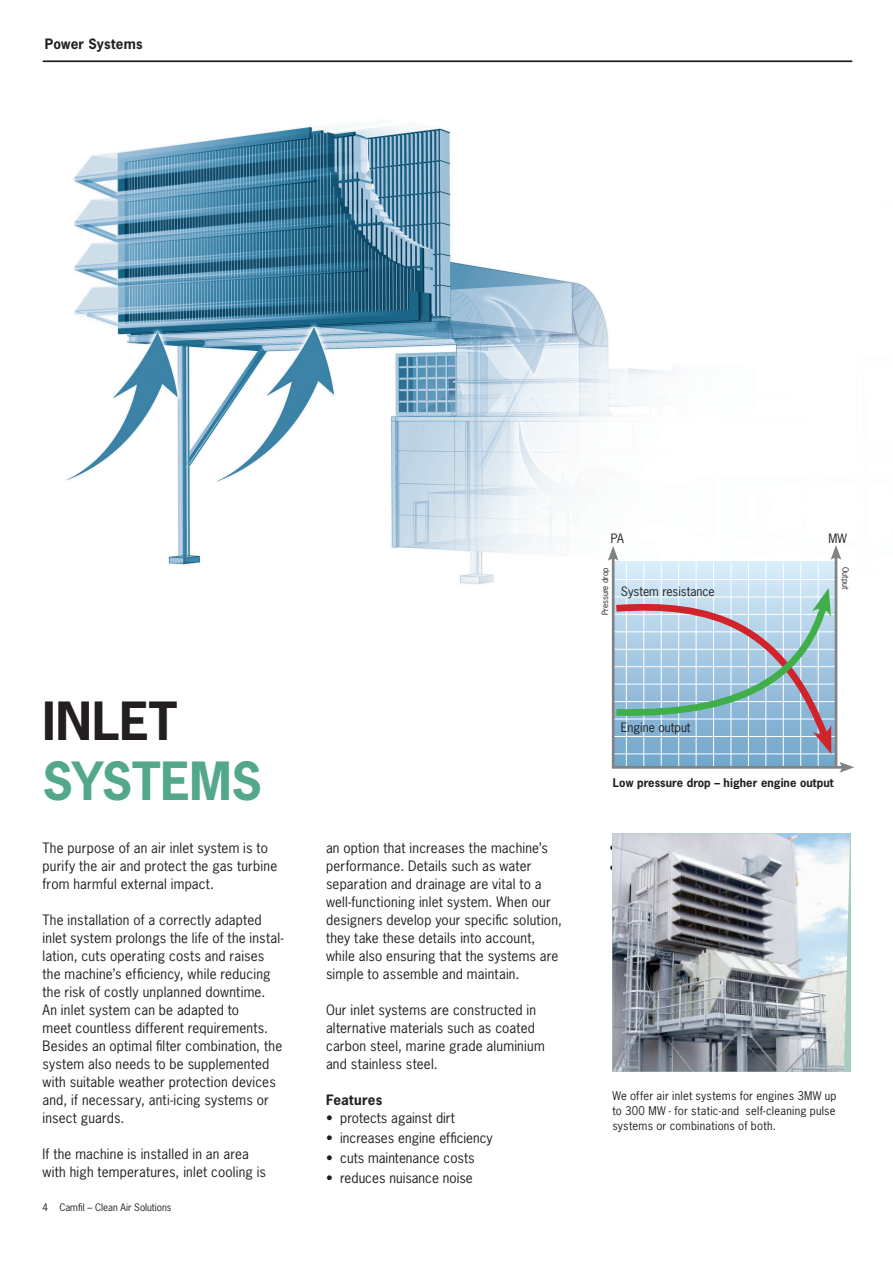
<style>
.page{position:relative;width:893px;height:1263px;background:#fff}
.page>*{position:absolute;margin:0;border:0;box-sizing:border-box;transform-origin:0 0}
.t1{font:700 49.5px/60px "News Gothic Std";letter-spacing:-.005em;color:#53a88b}
.t2{font:13.5px/18px "News Gothic Std";letter-spacing:.015em;color:#231f20}
.t3{font:700 13.5px "News Gothic Std";letter-spacing:.015em;color:#231f20}
.t4{font:12.15px "News Gothic Std";color:#231f20}
.t5{font:11.25px/15px "News Gothic Std";letter-spacing:.02em;color:#231f20;text-align:justify}
.t6{font:700 11.25px "News Gothic Std";letter-spacing:.005em;color:#231f20}
.t7{font:9.75px "News Gothic Std";color:#231f20}
.t8{font:8.1px "News Gothic Std";color:#231f20}
.s1{color:#231f20}
</style>
<div class="page">
<img style="left:43px;top:61px;width:810px;height:624px">
<hr style="left:43px;top:61px;width:809px;height:1px;background:#231f20">
<img style="left:612px;top:833px;width:238px;height:238px">
<svg style="left:614px;top:562px;width:221px;height:204px;background:#b5d5e8"></svg>
<hr style="left:612px;top:579px;width:225px;height:1px;background:#fff">
<hr style="left:612px;top:597px;width:224px;height:1px;background:#fff">
<hr style="left:612px;top:614px;width:225px;height:1px;background:#fff">
<hr style="left:612px;top:631px;width:224px;height:1px;background:#fff">
<hr style="left:612px;top:649px;width:225px;height:1px;background:#fff">
<hr style="left:612px;top:666px;width:223px;height:1px;background:#fff">
<hr style="left:612px;top:684px;width:224px;height:1px;background:#fff">
<hr style="left:612px;top:701px;width:225px;height:1px;background:#fff">
<hr style="left:612px;top:719px;width:225px;height:1px;background:#fff">
<hr style="left:612px;top:736px;width:224px;height:1px;background:#fff">
<hr style="left:612px;top:754px;width:223px;height:1px;background:#fff">
<hr style="left:626px;top:562px;width:1px;height:206px;background:#fff">
<hr style="left:643px;top:562px;width:1px;height:206px;background:#fff">
<hr style="left:661px;top:562px;width:1px;height:206px;background:#fff">
<hr style="left:678px;top:562px;width:1px;height:206px;background:#fff">
<hr style="left:696px;top:562px;width:1px;height:206px;background:#fff">
<hr style="left:713px;top:562px;width:1px;height:206px;background:#fff">
<hr style="left:731px;top:562px;width:1px;height:206px;background:#fff">
<hr style="left:748px;top:562px;width:1px;height:206px;background:#fff">
<hr style="left:766px;top:562px;width:1px;height:206px;background:#fff">
<hr style="left:783px;top:562px;width:1px;height:206px;background:#fff">
<hr style="left:800px;top:562px;width:1px;height:206px;background:#fff">
<hr style="left:818px;top:562px;width:1px;height:206px;background:#fff">
<hr style="left:612px;top:556px;width:2px;height:211px;background:#808285">
<svg style="left:608px;top:546px;width:11px;height:15px"></svg>
<hr style="left:612px;top:766px;width:232px;height:3px;background:#808285">
<svg style="left:839px;top:762px;width:15px;height:11px"></svg>
<svg style="left:609px;top:588px;width:225px;height:166px;background:#a6c0d1"></svg>
<hr style="left:835px;top:555px;width:2px;height:212px;background:#808285">
<svg style="left:830px;top:545px;width:11px;height:15px"></svg>
<p class="t3" style="left:45px;top:35px;width:99px">Power Systems</p>
<p class="t1" style="left:43px;top:691px;width:221px"><span class="s1">INLET<br></span>SYSTEMS</p>
<p class="t2" style="left:43px;top:838px;width:236px">The purpose of an air inlet system is to purify the air and protect the gas turbine from harmful external impact.</p>
<p class="t2" style="left:43px;top:910px;width:242px">The installation of a correctly adapted inlet system prolongs the life of the instal&shy;lation, cuts operating costs and raises the machine’s efficiency, while reducing the risk of costly unplanned downtime.</p>
<p class="t2" style="left:43px;top:1000px;width:241px">An inlet system can be adapted to<br>meet countless different requirements.<br>Besides an optimal filter combination, the system also needs to be supplemented with suitable weather protection devices and, if necessary, anti-icing systems or insect guards.</p>
<p class="t2" style="left:43px;top:1144px;width:225px">If the machine is installed in an area with high temperatures, inlet cooling is</p>
<p class="t7" style="left:43px;top:1201px;width:131px">4 Camfil – Clean Air Solutions</p>
<p class="t4" style="left:611px;top:531px;width:14px">PA</p>
<p class="t4" style="left:828px;top:531px;width:20px">MW</p>
<p class="t8" style="left:600px;top:615px;width:49px;rotate:-90deg">Pressure drop</p>
<p class="t8" style="left:851px;top:567px;width:24px;rotate:90deg">Output</p>
<p class="t4" style="left:621px;top:584px;width:95px">System resistance</p>
<p class="t2" style="left:326px;top:838px;width:237px">an option that increases the machine’s performance. Details such as water separation and drainage are vital to a well-functioning inlet system. When our designers develop your specific solution, they take these details into account, while also ensuring that the systems are simple to assemble and maintain.</p>
<p class="t2" style="left:326px;top:1000px;width:220px">Our inlet systems are constructed in alternative materials such as coated carbon steel, marine grade aluminium and stainless steel.</p>
<p class="t3" style="left:326px;top:1090px;width:58px">Features</p>
<p class="t2" style="left:326px;top:1108px;width:130px">• protects against dirt</p>
<p class="t2" style="left:326px;top:1128px;width:168px">• increases engine efficiency</p>
<p class="t2" style="left:326px;top:1148px;width:150px">• cuts maintenance costs</p>
<p class="t2" style="left:326px;top:1169px;width:148px">• reduces nuisance noise</p>
<p class="t4" style="left:621px;top:719px;width:71px">Engine output</p>
<p class="t6" style="left:613px;top:775px;width:222px">Low pressure drop – higher engine output</p>
<p class="t5" style="left:612px;top:1088px;width:226px">We offer air inlet systems for engines 3MW up to 300 MW - for static-and self-cleaning pulse systems or combinations of both.</p>
</div>
